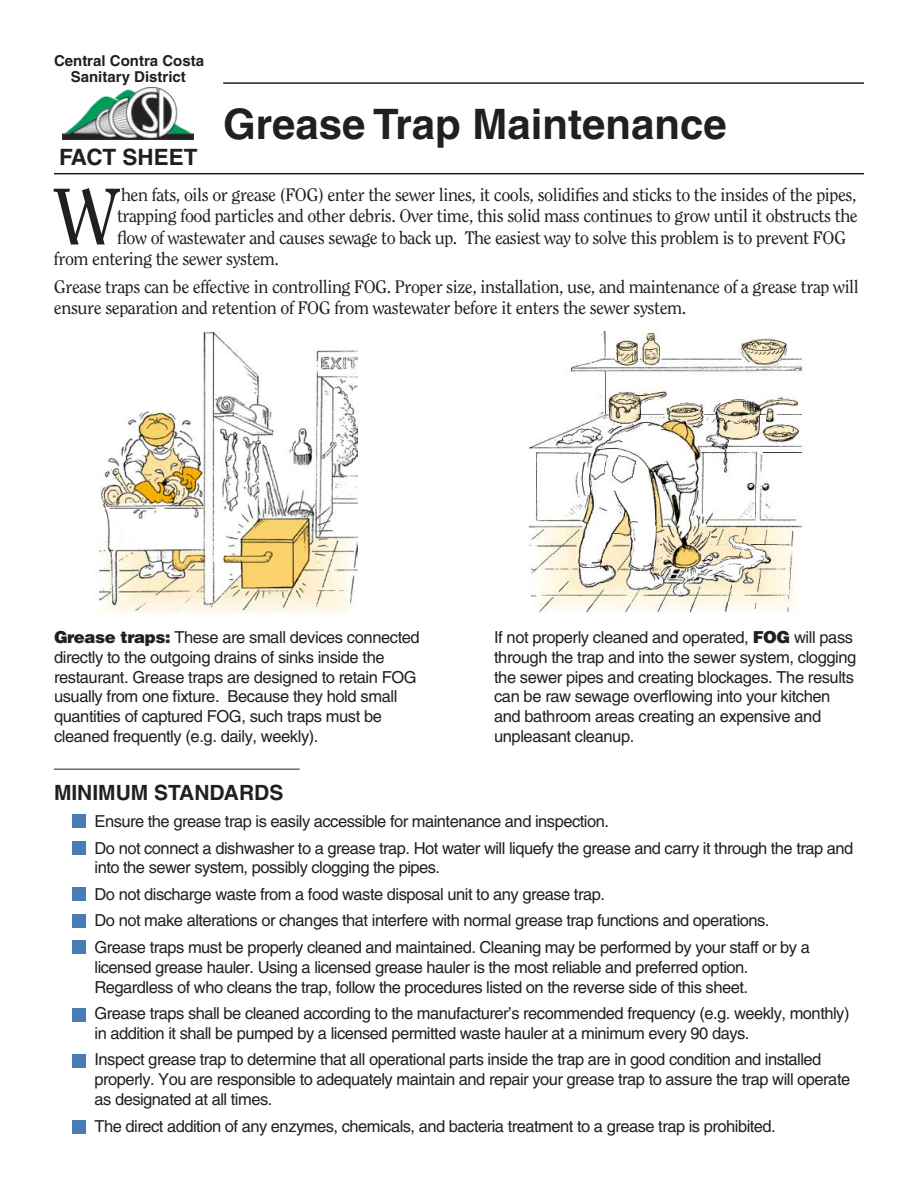
<style>
.page{position:relative;width:918px;height:1188px;background:#fff}
.page>*{position:absolute;margin:0;border:0;box-sizing:border-box;transform-origin:0 0}
.t1{font:78px "Clearface";color:#231f20}
.t2{font:700 42px "Helvetica";color:#231f20}
.t3{font:700 22.5px "Helvetica";color:#231f20}
.t4{font:700 21px "Helvetica";color:#231f20}
.t5{font:18px/21px "Clearface";letter-spacing:-.025em;color:#231f20}
.t6{font:16.5px/19.8px "Helvetica";letter-spacing:-.03em;color:#231f20}
.t7{font:700 15px/16.5px "Helvetica";color:#231f20;text-align:center}
.s1{color:#fff}
.s2{font-weight:900}
</style>
<div class="page">
<img style="left:63px;top:87px;width:130px;height:52px">
<hr style="left:223px;top:82px;width:641px;height:2px;background:#231f20">
<hr style="left:54px;top:173px;width:810px;height:1px;background:#231f20">
<hr style="left:54px;top:769px;width:246px;height:1px;background:#231f20">
<div style="left:72px;top:841px;width:14px;height:14px;background:#487cb3"></div>
<div style="left:72px;top:887px;width:14px;height:14px;background:#487cb3"></div>
<div style="left:72px;top:814px;width:14px;height:14px;background:#487cb3"></div>
<div style="left:72px;top:914px;width:14px;height:14px;background:#487cb3"></div>
<img style="left:99px;top:331px;width:258px;height:282px">
<img style="left:528px;top:331px;width:275px;height:282px">
<div style="left:72px;top:1008px;width:14px;height:14px;background:#487cb3"></div>
<div style="left:72px;top:1054px;width:14px;height:14px;background:#487cb3"></div>
<div style="left:72px;top:940px;width:14px;height:14px;background:#487cb3"></div>
<div style="left:72px;top:1120px;width:14px;height:14px;background:#487cb3"></div>
<p class="t7" style="left:54px;top:52px;width:152px">Central Contra Costa<br>Sanitary District</p>
<p class="t3" style="left:59px;top:143px;width:140px">FACT SHEET</p>
<p class="t2" style="left:223px;top:99px;width:505px">Grease Trap Maintenance</p>
<p class="t1" style="left:54px;top:170px;width:66px">W</p>
<p class="t5" style="left:117px;top:184px;width:741px"><span class="s1">.</span>hen fats, oils or grease (FOG) enter the sewer lines, it cools, solidifies and sticks to the insides of the pipes,</p>
<p class="t5" style="left:117px;top:205px;width:742px">trapping food particles and other debris. Over time, this solid mass continues to grow until it obstructs the</p>
<p class="t5" style="left:117px;top:227px;width:730px">flow of wastewater and causes sewage to back up. The easiest way to solve this problem is to prevent FOG</p>
<p class="t5" style="left:54px;top:248px;width:226px">from entering the sewer system.</p>
<p class="t5" style="left:54px;top:276px;width:806px">Grease traps can be effective in controlling FOG. Proper size, installation, use, and maintenance of a grease trap will ensure separation and retention of FOG from wastewater before it enters the sewer system.</p>
<p class="t6" style="left:54px;top:627px;width:367px"><span class="s2">Grease traps:</span> These are small devices connected directly to the outgoing drains of sinks inside the restaurant. Grease traps are designed to retain FOG usually from one fixture. Because they hold small quantities of captured FOG, such traps must be cleaned frequently (e.g. daily, weekly).</p>
<p class="t6" style="left:494px;top:627px;width:364px">If not properly cleaned and operated, <span class="s2">FOG</span> will pass through the trap and into the sewer system, clogging the sewer pipes and creating blockages. The results can be raw sewage overflowing into your kitchen and bathroom areas creating an expensive and unpleasant cleanup.</p>
<p class="t4" style="left:54px;top:780px;width:231px">MINIMUM STANDARDS</p>
<p class="t6" style="left:94px;top:811px;width:516px">Ensure the grease trap is easily accessible for maintenance and inspection.</p>
<p class="t6" style="left:94px;top:838px;width:760px">Do not connect a dishwasher to a grease trap. Hot water will liquefy the grease and carry it through the trap and into the sewer system, possibly clogging the pipes.</p>
<p class="t6" style="left:94px;top:884px;width:512px">Do not discharge waste from a food waste disposal unit to any grease trap.</p>
<p class="t6" style="left:94px;top:911px;width:677px">Do not make alterations or changes that interfere with normal grease trap functions and operations.</p>
<p class="t6" style="left:94px;top:937px;width:717px">Grease traps must be properly cleaned and maintained. Cleaning may be performed by your staff or by a licensed grease hauler. Using a licensed grease hauler is the most reliable and preferred option.<br>Regardless of who cleans the trap, follow the procedures listed on the reverse side of this sheet.</p>
<p class="t6" style="left:94px;top:1003px;width:757px">Grease traps shall be cleaned according to the manufacturer’s recommended frequency (e.g. weekly, monthly) in addition it shall be pumped by a licensed permitted waste hauler at a minimum every 90 days.</p>
<p class="t6" style="left:94px;top:1050px;width:757px">Inspect grease trap to determine that all operational parts inside the trap are in good condition and installed properly. You are responsible to adequately maintain and repair your grease trap to assure the trap will operate as designated at all times.</p>
<p class="t6" style="left:94px;top:1116px;width:683px">The direct addition of any enzymes, chemicals, and bacteria treatment to a grease trap is prohibited.</p>
</div>
